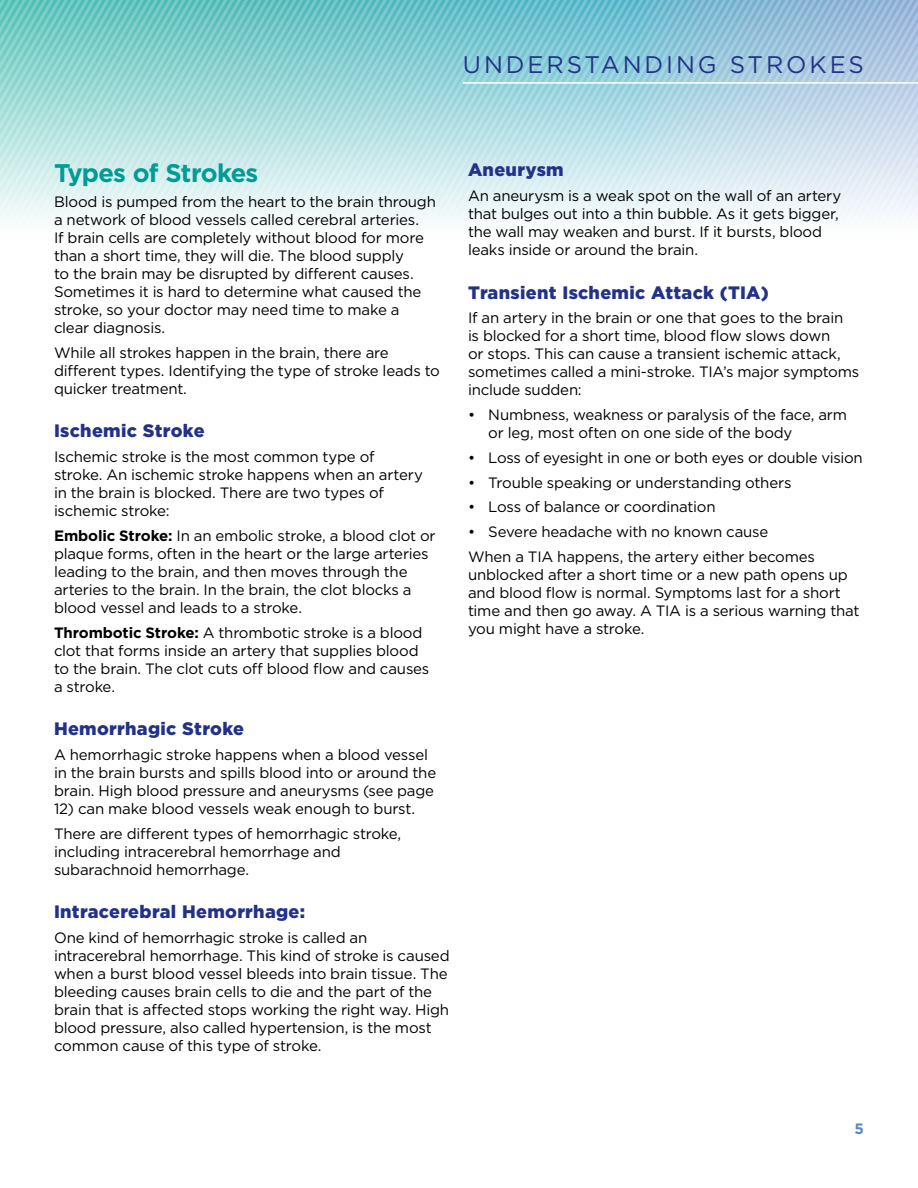
<style>
.page{position:relative;width:918px;height:1188px;background:#fff}
.page>*{position:absolute;margin:0;border:0;box-sizing:border-box;transform-origin:0 0}
.t1{font:700 25.5px "Gotham";letter-spacing:-.035em;color:#009c95}
.t2{font:24px "Gotham";letter-spacing:.12em;color:#233289}
.t3{font:900 18px "Gotham";letter-spacing:.015em;color:#233289}
.t4{font:15px/18px "Gotham";letter-spacing:-.015em;color:#000}
.t5{font:700 15px "Gotham";color:#5a87c6}
.s1{font-weight:700}
</style>
<div class="page">
<svg style="left:0;top:0;width:918px;height:221px"></svg>
<hr style="left:463px;top:82px;width:455px;height:2px;background:#fff">
<h2 class="t2" style="left:463px;top:49px;width:403px">UNDERSTANDING STROKES</h2>
<h1 class="t1" style="left:54px;top:156px;width:206px">Types of Strokes</h1>
<p class="t4" style="left:54px;top:193px;width:383px">Blood is pumped from the heart to the brain through a network of blood vessels called cerebral arteries.<br>If brain cells are completely without blood for more than a short time, they will die. The blood supply<br>to the brain may be disrupted by different causes.<br>Sometimes it is hard to determine what caused the stroke, so your doctor may need time to make a clear diagnosis.</p>
<p class="t4" style="left:54px;top:343px;width:387px">While all strokes happen in the brain, there are different types. Identifying the type of stroke leads to quicker treatment.</p>
<p class="t3" style="left:54px;top:419px;width:152px">Ischemic Stroke</p>
<p class="t4" style="left:54px;top:448px;width:370px">Ischemic stroke is the most common type of stroke. An ischemic stroke happens when an artery in the brain is blocked. There are two types of ischemic stroke:</p>
<p class="t4" style="left:54px;top:526px;width:383px"><span class="s1">Embolic Stroke:</span> In an embolic stroke, a blood clot or plaque forms, often in the heart or the large arteries leading to the brain, and then moves through the arteries to the brain. In the brain, the clot blocks a blood vessel and leads to a stroke.</p>
<p class="t4" style="left:54px;top:623px;width:377px"><span class="s1">Thrombotic Stroke:</span> A thrombotic stroke is a blood clot that forms inside an artery that supplies blood to the brain. The clot cuts off blood flow and causes a stroke.</p>
<p class="t3" style="left:54px;top:716px;width:192px">Hemorrhagic Stroke</p>
<p class="t4" style="left:54px;top:745px;width:384px">A hemorrhagic stroke happens when a blood vessel in the brain bursts and spills blood into or around the brain. High blood pressure and aneurysms (see page</p>
<p class="t4" style="left:54px;top:796px;width:363px;line-height:24.8px">12) can make blood vessels weak enough to burst.<br>There are different types of hemorrhagic stroke,</p>
<p class="t4" style="left:54px;top:842px;width:288px">including intracerebral hemorrhage and subarachnoid hemorrhage.</p>
<p class="t3" style="left:54px;top:899px;width:253px">Intracerebral Hemorrhage:</p>
<p class="t4" style="left:54px;top:928px;width:397px">One kind of hemorrhagic stroke is called an intracerebral hemorrhage. This kind of stroke is caused when a burst blood vessel bleeds into brain tissue. The bleeding causes brain cells to die and the part of the brain that is affected stops working the right way. High blood pressure, also called hypertension, is the most common cause of this type of stroke.</p>
<p class="t3" style="left:468px;top:158px;width:97px">Aneurysm</p>
<p class="t4" style="left:468px;top:187px;width:375px">An aneurysm is a weak spot on the wall of an artery that bulges out into a thin bubble. As it gets bigger, the wall may weaken and burst. If it bursts, blood leaks inside or around the brain.</p>
<p class="t3" style="left:468px;top:280px;width:302px">Transient Ischemic Attack (TIA)</p>
<p class="t4" style="left:468px;top:309px;width:393px">If an artery in the brain or one that goes to the brain<br>is blocked for a short time, blood flow slows down<br>or stops. This can cause a transient ischemic attack, sometimes called a mini-stroke. TIA’s major symptoms include sudden:</p>
<p class="t4" style="left:488px;top:406px;width:360px;text-indent:-20px">• Numbness, weakness or paralysis of the face, arm or leg, most often on one side of the body</p>
<p class="t4" style="left:468px;top:448px;width:396px">• Loss of eyesight in one or both eyes or double vision</p>
<p class="t4" style="left:468px;top:473px;width:325px">• Trouble speaking or understanding others</p>
<p class="t4" style="left:468px;top:498px;width:249px">• Loss of balance or coordination</p>
<p class="t4" style="left:468px;top:519px;width:349px;line-height:24.8px">• Severe headache with no known cause<br>When a TIA happens, the artery either becomes</p>
<p class="t4" style="left:468px;top:565px;width:393px">unblocked after a short time or a new path opens up and blood flow is normal. Symptoms last for a short time and then go away. A TIA is a serious warning that you might have a stroke.</p>
<p class="t5" style="left:855px;top:1119px;width:11px">5</p>
</div>
